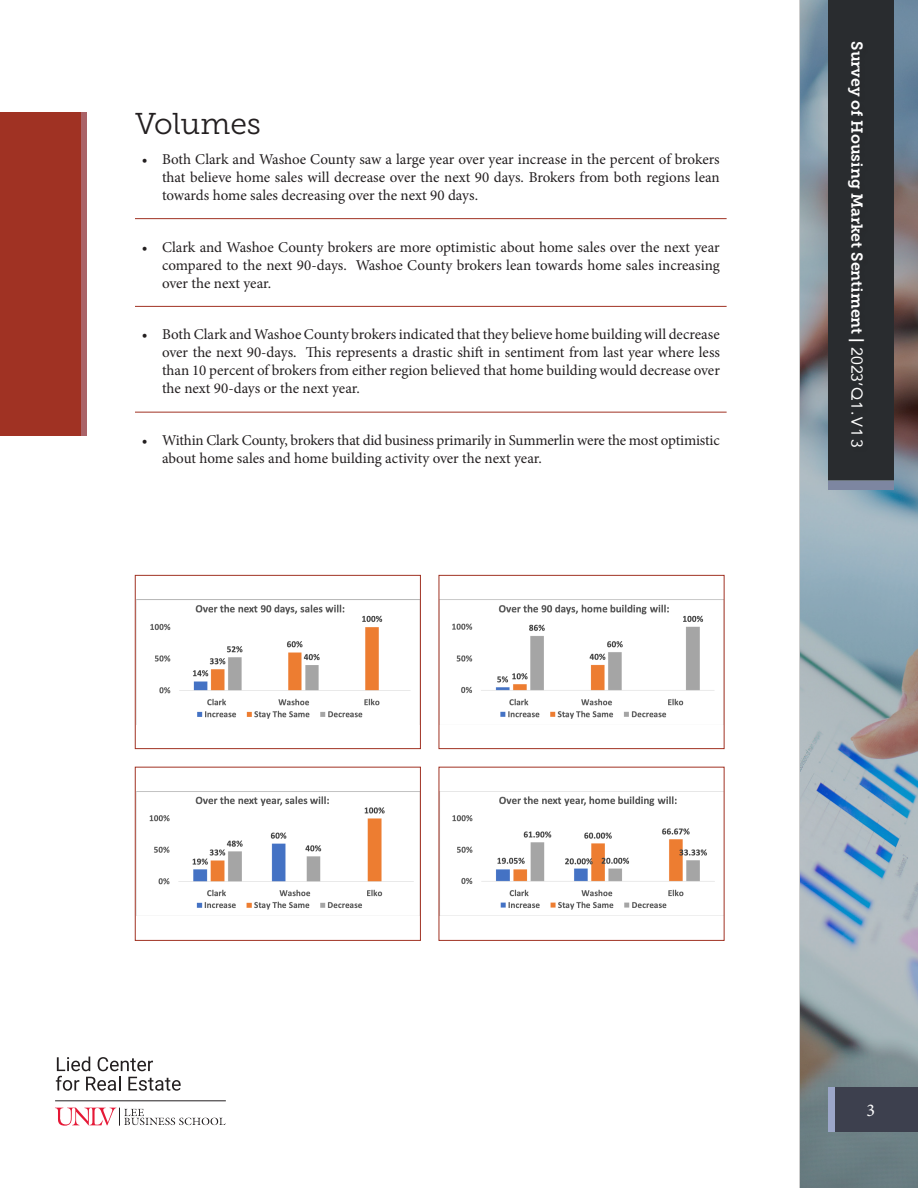
<style>
.page{position:relative;width:918px;height:1188px;background:#fff}
.page>*{position:absolute;margin:0;border:0;box-sizing:border-box;transform-origin:0 0}
.Headline{font:30px "Museo Slab 300";color:#231f20}
.t1{font:18px "Minion Pro";color:#fff}
.t2{font:15.75px "Museo Slab 700";color:#fff}
.t3{font:15px/18px "Minion Pro";letter-spacing:-.005em;color:#231f20;text-align:justify}
.s1{font-family:"Avenir"}
</style>
<div class="page">
<svg style="left:800px;top:0;width:118px;height:1188px;background:#8fa0ab"></svg>
<div style="left:828px;top:0;width:66px;height:479px;background:#292c2f"></div>
<svg style="left:55px;top:1108px;width:171px;height:18px"></svg>
<hr style="left:55px;top:1101px;width:171px;height:1px;background:#231f20">
<svg style="left:56px;top:1057px;width:125px;height:34px"></svg>
<div style="left:829px;top:1088px;width:89px;height:44px;background:#9ca7c9"></div>
<div style="left:835px;top:1088px;width:83px;height:44px;background:#3d404e"></div>
<div style="left:39px;top:112px;width:48px;height:324px;background:linear-gradient(to bottom,#aa6368,#aa6368)"></div>
<div style="left:0;top:112px;width:80px;height:324px;background:#a03223"></div>
<hr style="left:135px;top:218px;width:592px;height:1px;background:#a03223">
<hr style="left:135px;top:306px;width:592px;height:1px;background:#a03223">
<hr style="left:135px;top:412px;width:592px;height:1px;background:#a03223">
<img style="left:452px;top:604px;width:263px;height:115px">
<div style="left:439px;top:575px;width:285px;height:174px;border:1px solid #a03223"></div>
<img style="left:150px;top:604px;width:261px;height:115px">
<div style="left:135px;top:575px;width:286px;height:174px;border:1px solid #a03223"></div>
<img style="left:441px;top:796px;width:281px;height:120px">
<div style="left:439px;top:767px;width:285px;height:174px;border:1px solid #a03223"></div>
<img style="left:149px;top:796px;width:265px;height:114px">
<div style="left:135px;top:767px;width:286px;height:174px;border:1px solid #a03223"></div>
<h1 class="Headline" style="left:135px;top:108px;width:128px">Volumes</h1>
<p class="t3" style="left:162px;top:150px;width:559px;text-indent:-20px">• Both Clark and Washoe County saw a large year over year increase in the percent of brokers that believe home sales will decrease over the next 90 days. Brokers from both regions lean towards home sales decreasing over the next 90 days.</p>
<p class="t3" style="left:162px;top:238px;width:559px;text-indent:-20px">• Clark and Washoe County brokers are more optimistic about home sales over the next year compared to the next 90-days. Washoe County brokers lean towards home sales increasing over the next year.</p>
<p class="t3" style="left:162px;top:326px;width:559px;text-indent:-20px">• Both Clark and Washoe County brokers indicated that they believe home building will decrease over the next 90-days. This represents a drastic shift in sentiment from last year where less than 10 percent of brokers from either region believed that home building would decrease over the next 90-days or the next year.</p>
<p class="t3" style="left:162px;top:431px;width:559px;text-indent:-20px">• Within Clark County, brokers that did business primarily in Summerlin were the most optimistic about home sales and home building activity over the next year.</p>
<p class="t2" style="left:866px;top:41px;width:407px;rotate:90deg">Survey of Housing Market Sentiment | <span class="s1">2023’Q1.V13</span></p>
<p class="t1" style="left:866px;top:1098px;width:10px">3</p>
</div>
